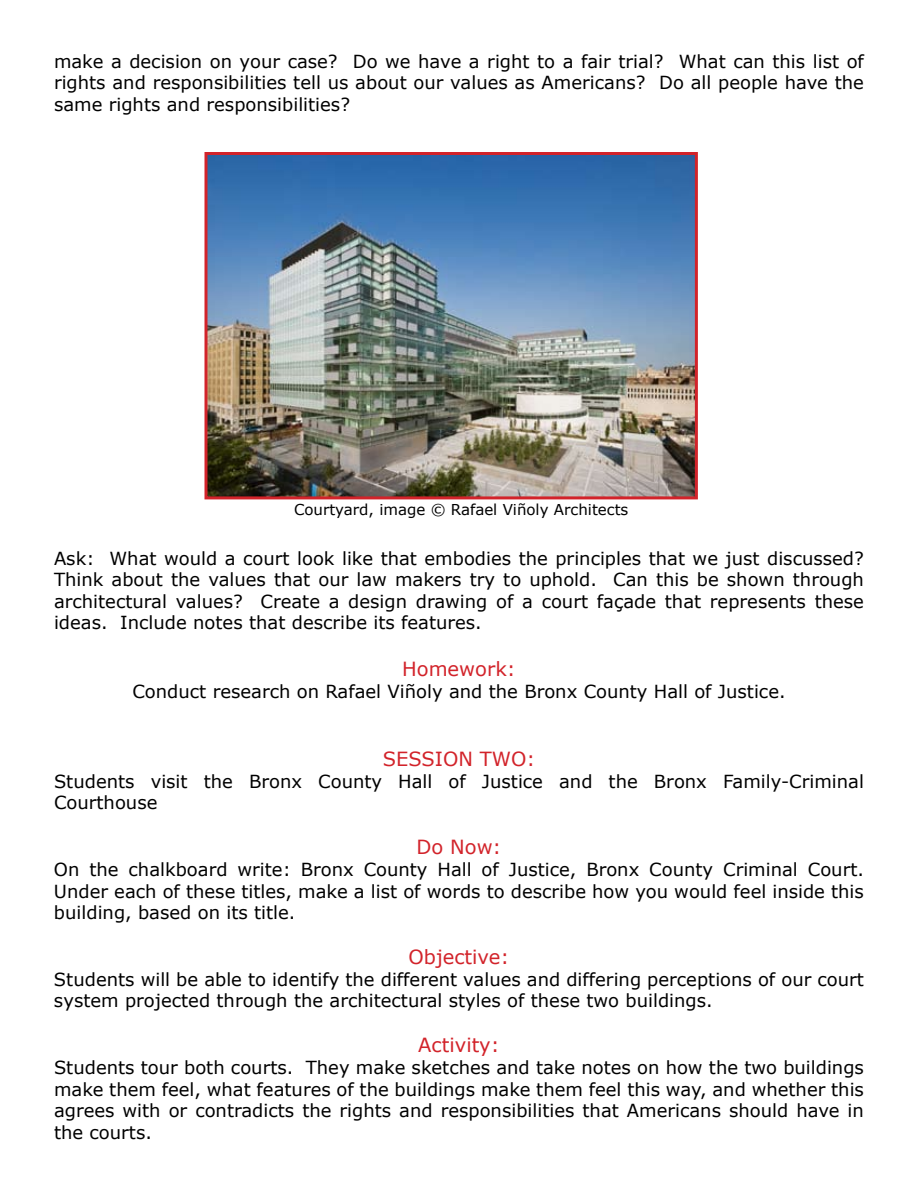
<style>
.page{position:relative;width:918px;height:1188px;background:#fff}
.page>*{position:absolute;margin:0;border:0;box-sizing:border-box;transform-origin:0 0}
.t1{font:19.5px "Verdana";color:#d2232a}
.t2{font:18px/21.6px "Verdana";color:#000;text-align:justify}
.t3{font:15px "Verdana";color:#000}
</style>
<div class="page">
<img style="left:208px;top:156px;width:486px;height:339px">
<div style="left:204px;top:152px;width:494px;height:347px;border:3px solid #d2232a"></div>
<p class="t2" style="left:54px;top:50px;width:812px">make a decision on your case? Do we have a right to a fair trial? What can this list of rights and responsibilities tell us about our values as Americans? Do all people have the same rights and responsibilities?</p>
<p class="t3" style="left:294px;top:500px;width:336px">Courtyard, image © Rafael Viñoly Architects</p>
<p class="t2" style="left:54px;top:547px;width:812px">Ask: What would a court look like that embodies the principles that we just discussed?<br>Think about the values that our law makers try to uphold. Can this be shown through architectural values? Create a design drawing of a court façade that represents these ideas. Include notes that describe its features.</p>
<p class="t1" style="left:402px;top:657px;width:115px">Homework:</p>
<p class="t2" style="left:132px;top:680px;width:655px">Conduct research on Rafael Viñoly and the Bronx County Hall of Justice.</p>
<p class="t1" style="left:383px;top:747px;width:154px">SESSION TWO:</p>
<p class="t2" style="left:54px;top:770px;width:811px">Students visit the Bronx County Hall of Justice and the Bronx Family-Criminal<br>Courthouse</p>
<p class="t1" style="left:417px;top:835px;width:86px">Do Now:</p>
<p class="t2" style="left:54px;top:858px;width:812px">On the chalkboard write: Bronx County Hall of Justice, Bronx County Criminal Court.<br>Under each of these titles, make a list of words to describe how you would feel inside this building, based on its title.</p>
<p class="t1" style="left:409px;top:945px;width:102px">Objective:</p>
<p class="t2" style="left:54px;top:968px;width:811px">Students will be able to identify the different values and differing perceptions of our court system projected through the architectural styles of these two buildings.</p>
<p class="t1" style="left:418px;top:1033px;width:83px">Activity:</p>
<p class="t2" style="left:54px;top:1056px;width:811px">Students tour both courts. They make sketches and take notes on how the two buildings make them feel, what features of the buildings make them feel this way, and whether this agrees with or contradicts the rights and responsibilities that Americans should have in the courts.</p>
</div>
